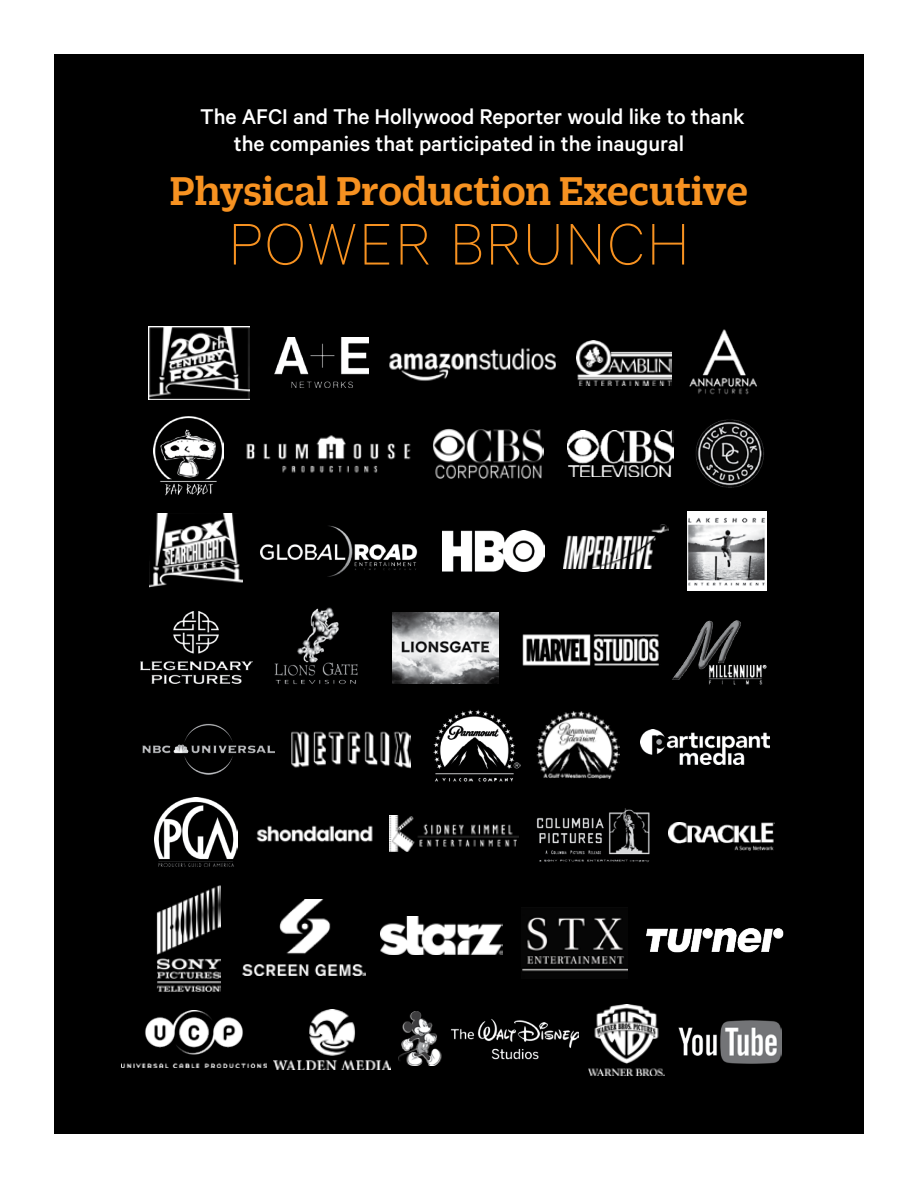
<style>
.page{position:relative;width:918px;height:1188px;background:#fff}
.page>*{position:absolute;margin:0;border:0;box-sizing:border-box;transform-origin:0 0}
.t1{font:100 66px "Calibre";letter-spacing:.03em;color:#f79221}
.t2{font:500 43.5px "Zizou Slab";letter-spacing:-.005em;color:#f79221}
.t3{font:500 24px/27px "Calibre";letter-spacing:-.005em;color:#fff}
</style>
<div class="page">
<div style="left:54px;top:54px;width:810px;height:1080px;background:#000"></div>
<img style="left:140px;top:612px;width:112px;height:71px">
<img style="left:142px;top:723px;width:133px;height:52px">
<img style="left:669px;top:823px;width:105px;height:27px">
<img style="left:156px;top:885px;width:64px;height:106px">
<img style="left:243px;top:900px;width:123px;height:76px">
<img style="left:121px;top:1010px;width:145px;height:58px">
<img style="left:149px;top:326px;width:100px;height:73px">
<img style="left:275px;top:337px;width:93px;height:51px">
<img style="left:389px;top:348px;width:166px;height:33px">
<img style="left:577px;top:340px;width:94px;height:45px">
<img style="left:689px;top:329px;width:68px;height:66px">
<img style="left:154px;top:416px;width:70px;height:80px">
<img style="left:246px;top:435px;width:165px;height:38px">
<img style="left:432px;top:429px;width:111px;height:49px">
<img style="left:567px;top:431px;width:107px;height:46px">
<img style="left:696px;top:419px;width:68px;height:69px">
<img style="left:150px;top:513px;width:93px;height:75px">
<img style="left:260px;top:525px;width:158px;height:52px">
<img style="left:443px;top:530px;width:101px;height:42px">
<img style="left:563px;top:525px;width:105px;height:44px">
<img style="left:687px;top:512px;width:79px;height:78px">
<img style="left:252px;top:607px;width:106px;height:78px">
<img style="left:392px;top:613px;width:106px;height:71px">
<img style="left:522px;top:634px;width:137px;height:32px">
<img style="left:672px;top:620px;width:95px;height:65px">
<img style="left:291px;top:731px;width:119px;height:38px">
<img style="left:434px;top:709px;width:86px;height:73px">
<img style="left:537px;top:711px;width:82px;height:67px">
<img style="left:640px;top:729px;width:129px;height:36px">
<img style="left:155px;top:798px;width:83px;height:69px">
<img style="left:256px;top:825px;width:117px;height:18px">
<img style="left:389px;top:816px;width:129px;height:35px">
<img style="left:536px;top:808px;width:114px;height:55px">
<img style="left:380px;top:916px;width:123px;height:39px">
<img style="left:522px;top:917px;width:106px;height:55px">
<img style="left:646px;top:928px;width:138px;height:25px">
<img style="left:274px;top:1010px;width:116px;height:60px">
<img style="left:588px;top:1004px;width:76px;height:72px">
<img style="left:678px;top:1020px;width:103px;height:43px">
<img style="left:399px;top:1012px;width:179px;height:53px">
<p class="t3" style="left:234px;top:102px;width:512px;text-indent:-34px">The AFCI and The Hollywood Reporter would like to thank the companies that participated in the inaugural</p>
<h2 class="t2" style="left:170px;top:161px;width:580px">Physical Production Executive</h2>
<h1 class="t1" style="left:228px;top:206px;width:463px">POWER BRUNCH</h1>
</div>
